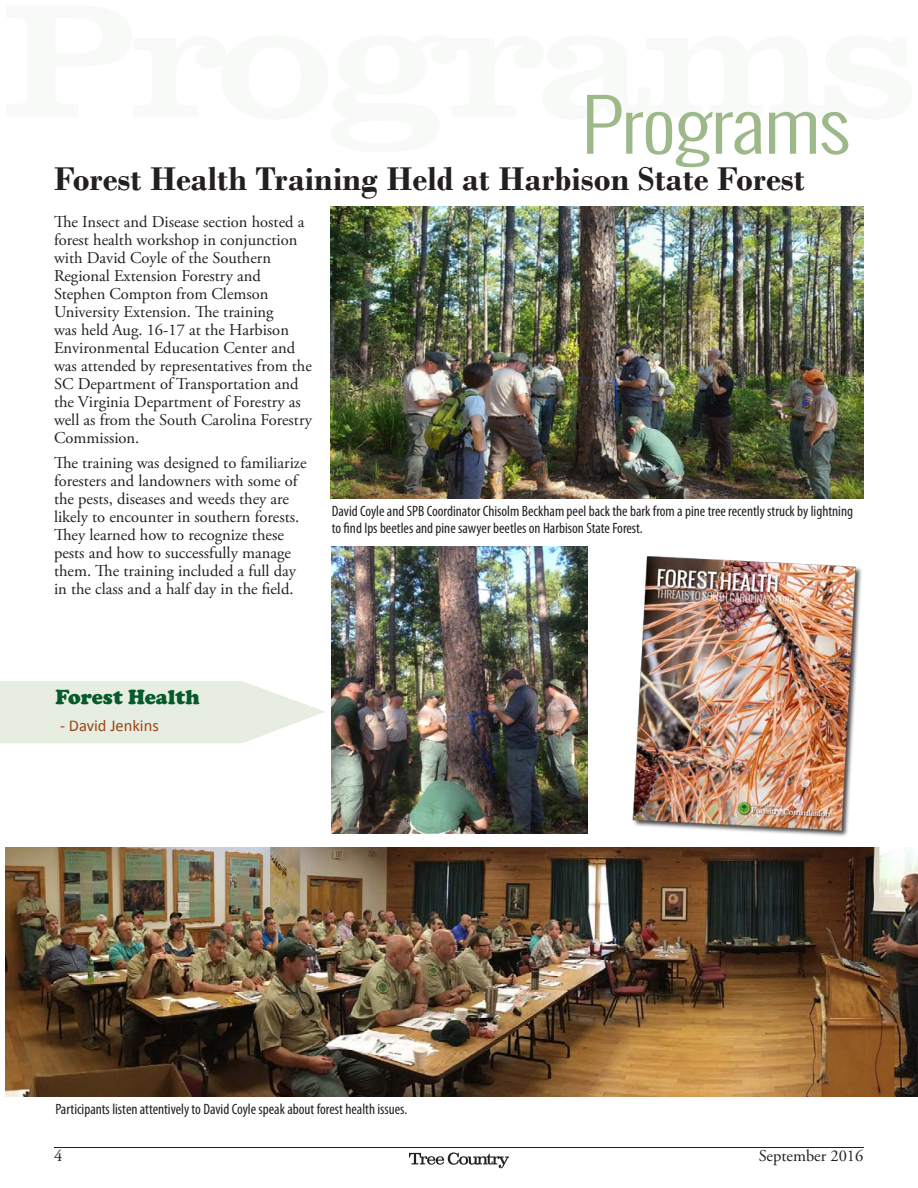
<style>
.page{position:relative;width:918px;height:1188px;background:#fff}
.page>*{position:absolute;margin:0;border:0;box-sizing:border-box;transform-origin:0 0}
.t1{font:700 34.5px "Bodoni";color:#231f20}
.arrow-program{font:900 21px "Cooper";color:#055b2b}
.body{font:16.5px/18px "Adobe Garamond Pro";color:#231f20}
.arrow-name{font:16.5px "Calibri";color:#9b4613}
.t2{font:condensed 15px/16.5px "Myriad Pro";color:#231f20}
</style>
<div class="page">
<svg style="left:409px;top:1152px;width:100px;height:16px"></svg>
<hr style="left:54px;top:1147px;width:810px;height:1px;background:#231f20">
<svg style="left:0;top:681px;width:325px;height:62px;background:#e9efe4"></svg>
<svg style="left:587px;top:95px;width:261px;height:72px"></svg>
<img style="left:5px;top:848px;width:913px;height:248px">
<img style="left:330px;top:206px;width:534px;height:292px">
<img style="left:632px;top:556px;width:230px;height:281px">
<img style="left:332px;top:547px;width:256px;height:286px">
<p class="t1" style="left:54px;top:158px;width:752px">Forest Health Training Held at Harbison State Forest</p>
<p class="body" style="left:54px;top:213px;width:260px">The Insect and Disease section hosted a forest health workshop in conjunction with David Coyle of the Southern Regional Extension Forestry and Stephen Compton from Clemson University Extension. The training<br>was held Aug. 16-17 at the Harbison Environmental Education Center and was attended by representatives from the SC Department of Transportation and the Virginia Department of Forestry as well as from the South Carolina Forestry Commission.</p>
<p class="body" style="left:54px;top:454px;width:254px">The training was designed to familiarize foresters and landowners with some of the pests, diseases and weeds they are likely to encounter in southern forests.<br>They learned how to recognize these pests and how to successfully manage them. The training included a full day in the class and a half day in the field.</p>
<p class="t2" style="left:332px;top:503px;width:523px">David Coyle and SPB Coordinator Chisolm Beckham peel back the bark from a pine tree recently struck by lightning to find Ips beetles and pine sawyer beetles on Harbison State Forest.</p>
<p class="arrow-program" style="left:55px;top:685px;width:146px">Forest Health</p>
<p class="arrow-name" style="left:60px;top:715px;width:100px">- David Jenkins</p>
<p class="t2" style="left:55px;top:1101px;width:353px">Participants listen attentively to David Coyle speak about forest health issues.</p>
<p class="body" style="left:54px;top:1148px;width:10px">4</p>
<p class="body" style="left:759px;top:1147px;width:106px">September 2016</p>
</div>
